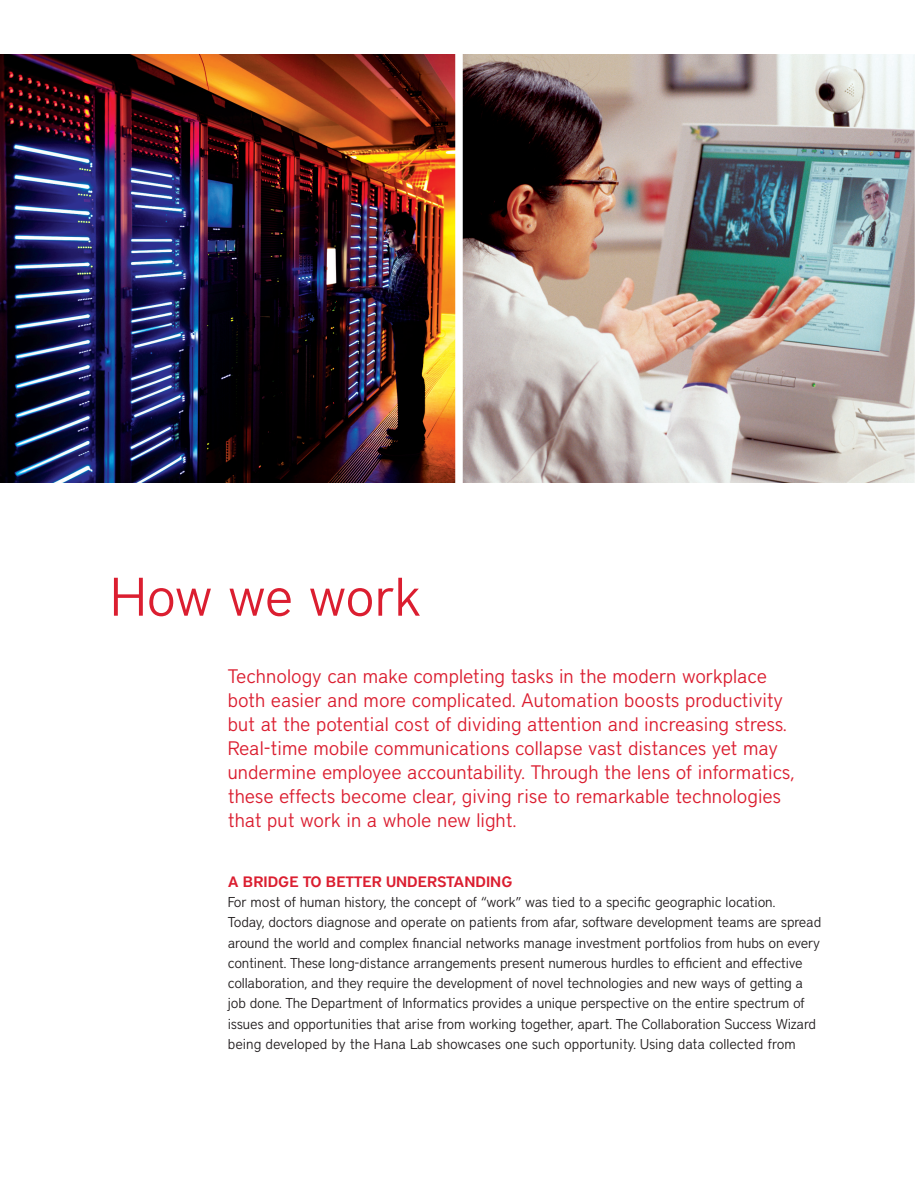
<style>
.page{position:relative;width:918px;height:1188px;background:#fff}
.page>*{position:absolute;margin:0;border:0;box-sizing:border-box;transform-origin:0 0}
.t1{font:300 54px "District";letter-spacing:-.01em;color:#db1e30}
.t2{font:300 19.5px/24px "District";color:#db1e30}
.t3{font:15px "District Demi";color:#db1e30}
.t4{font:300 14.25px/20.2px "District";letter-spacing:-.01em;color:#231f20}
</style>
<div class="page">
<img style="left:463px;top:54px;width:452px;height:429px">
<img style="left:0;top:54px;width:455px;height:429px">
<p class="t1" style="left:110px;top:565px;width:313px">How we work</p>
<p class="t2" style="left:228px;top:664px;width:568px">Technology can make completing tasks in the modern workplace both easier and more complicated. Automation boosts productivity but at the potential cost of dividing attention and increasing stress.<br>Real-time mobile communications collapse vast distances yet may undermine employee accountability. Through the lens of informatics, these effects become clear, giving rise to remarkable technologies that put work in a whole new light.</p>
<p class="t3" style="left:228px;top:873px;width:286px">A BRIDGE TO BETTER UNDERSTANDING</p>
<p class="t4" style="left:228px;top:892px;width:595px">For most of human history, the concept of “work” was tied to a specific geographic location.<br>Today, doctors diagnose and operate on patients from afar, software development teams are spread around the world and complex financial networks manage investment portfolios from hubs on every continent. These long-distance arrangements present numerous hurdles to efficient and effective collaboration, and they require the development of novel technologies and new ways of getting a job done. The Department of Informatics provides a unique perspective on the entire spectrum of issues and opportunities that arise from working together, apart. The Collaboration Success Wizard being developed by the Hana Lab showcases one such opportunity. Using data collected from</p>
</div>
